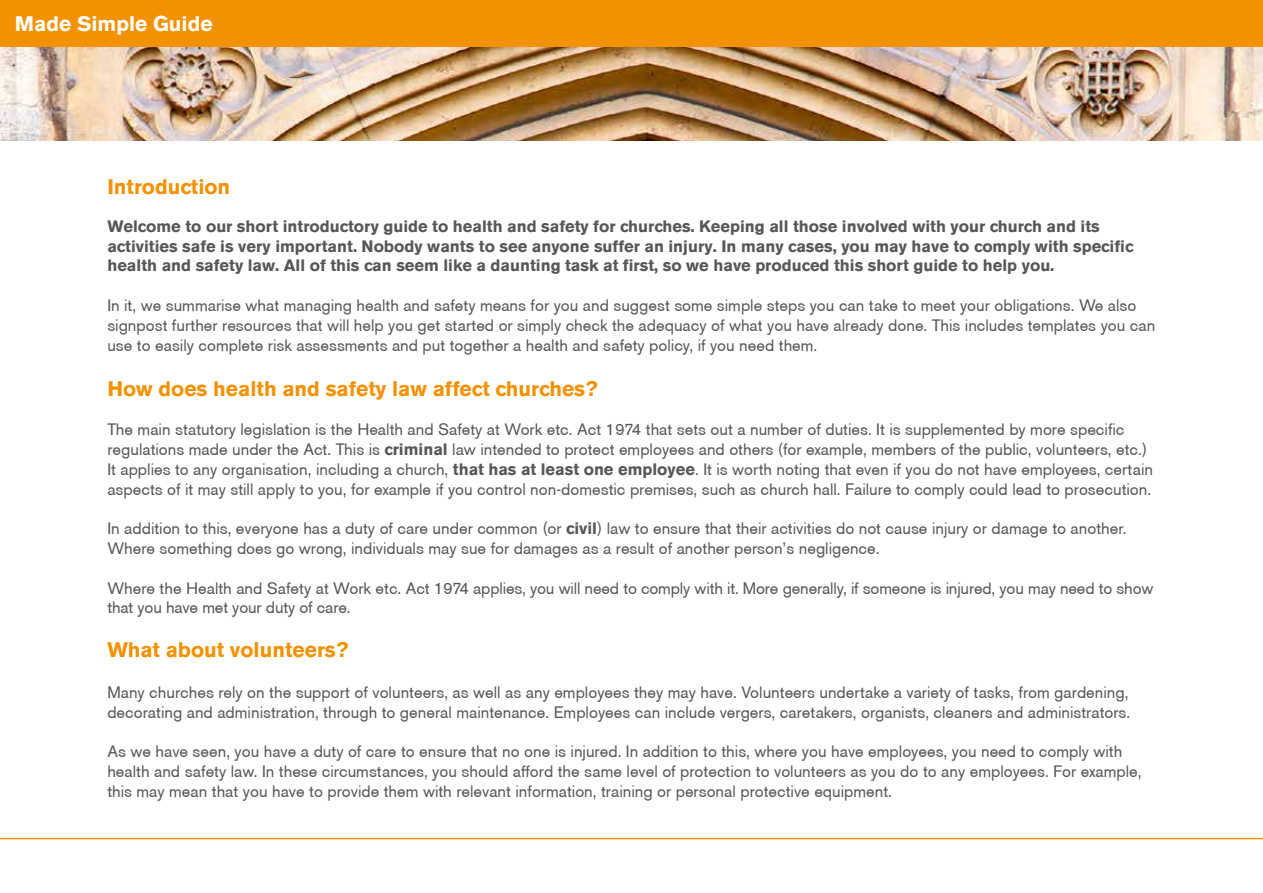
<style>
.page{position:relative;width:1263px;height:893px;background:#fff}
.page>*{position:absolute;margin:0;border:0;box-sizing:border-box;transform-origin:0 0}
.t1{font:700 21px "Berthold Akzidenz Grotesk BE";color:#f39200}
.t2{font:700 21px "Berthold Akzidenz Grotesk BE";color:#fff}
.t3{font:16.5px/19.8px "Berthold Akzidenz Grotesk BE";color:#575756}
.t4{font:700 16.5px/19.8px "Berthold Akzidenz Grotesk BE";color:#575756}
.s1{font-weight:700}
</style>
<div class="page">
<img style="left:0;top:47px;width:1263px;height:94px">
<hr style="left:0;top:838px;width:1263px;height:1px;background:#f39200">
<div style="left:0;top:0;width:1263px;height:47px;background:#f39200"></div>
<p class="t2" style="left:15px;top:12px;width:199px">Made Simple Guide</p>
<p class="t1" style="left:107px;top:174px;width:124px">Introduction</p>
<p class="t4" style="left:107px;top:216px;width:1027px">Welcome to our short introductory guide to health and safety for churches. Keeping all those involved with your church and its activities safe is very important. Nobody wants to see anyone suffer an injury. In many cases, you may have to comply with specific health and safety law. All of this can seem like a daunting task at first, so we have produced this short guide to help you.</p>
<p class="t3" style="left:107px;top:295px;width:1049px">In it, we summarise what managing health and safety means for you and suggest some simple steps you can take to meet your obligations. We also signpost further resources that will help you get started or simply check the adequacy of what you have already done. This includes templates you can use to easily complete risk assessments and put together a health and safety policy, if you need them.</p>
<p class="t1" style="left:107px;top:376px;width:492px">How does health and safety law affect churches?</p>
<p class="t3" style="left:107px;top:419px;width:1047px">The main statutory legislation is the Health and Safety at Work etc. Act 1974 that sets out a number of duties. It is supplemented by more specific regulations made under the Act. This is <span class="s1">criminal</span> law intended to protect employees and others (for example, members of the public, volunteers, etc.)<br>It applies to any organisation, including a church, <span class="s1">that has at least one employee</span>. It is worth noting that even if you do not have employees, certain aspects of it may still apply to you, for example if you control non-domestic premises, such as church hall. Failure to comply could lead to prosecution.</p>
<p class="t3" style="left:107px;top:518px;width:1021px">In addition to this, everyone has a duty of care under common (or <span class="s1">civil</span>) law to ensure that their activities do not cause injury or damage to another.<br>Where something does go wrong, individuals may sue for damages as a result of another person’s negligence.</p>
<p class="t3" style="left:107px;top:578px;width:1048px">Where the Health and Safety at Work etc. Act 1974 applies, you will need to comply with it. More generally, if someone is injured, you may need to show that you have met your duty of care.</p>
<p class="t1" style="left:107px;top:637px;width:243px">What about volunteers?</p>
<p class="t3" style="left:107px;top:682px;width:1024px">Many churches rely on the support of volunteers, as well as any employees they may have. Volunteers undertake a variety of tasks, from gardening, decorating and administration, through to general maintenance. Employees can include vergers, caretakers, organists, cleaners and administrators.</p>
<p class="t3" style="left:107px;top:742px;width:1036px">As we have seen, you have a duty of care to ensure that no one is injured. In addition to this, where you have employees, you need to comply with health and safety law. In these circumstances, you should afford the same level of protection to volunteers as you do to any employees. For example, this may mean that you have to provide them with relevant information, training or personal protective equipment.</p>
</div>
